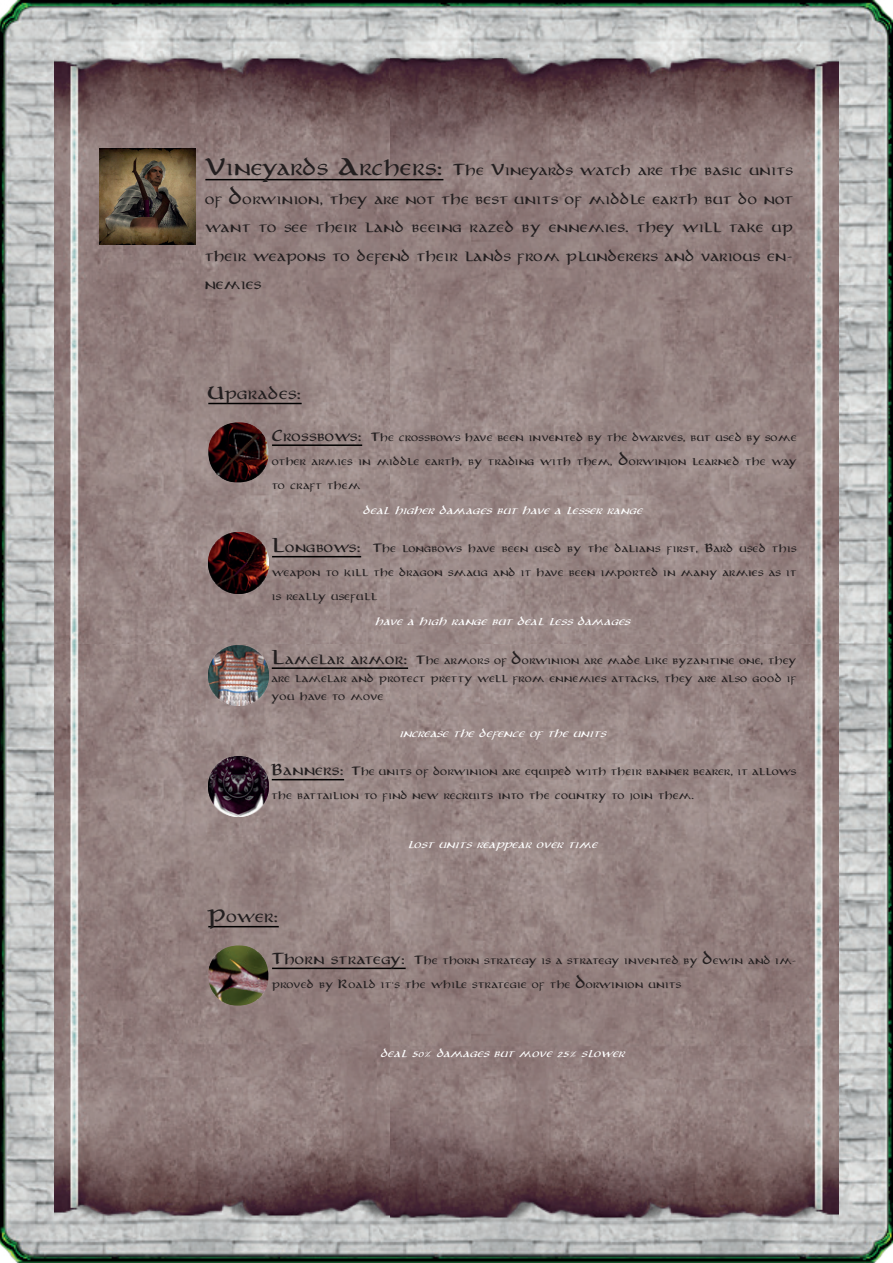
<style>
.page{position:relative;width:893px;height:1263px;background:#fff}
.page>*{position:absolute;margin:0;border:0;box-sizing:border-box;transform-origin:0 0}
.t1{font:13.5px "Aniron";color:#231f20}
.t2{font:12px "Aniron";color:#231f20}
.t3{font:9px/18px "Aniron";color:#231f20;text-align:justify}
.t4{font:italic 9px "Aniron";color:#fff}
.s1{font-size:18px}
.s2{font-size:12px}
</style>
<div class="page">
<img style="left:0;top:0;width:893px;height:1263px">
<img style="left:54px;top:644px;width:336px;height:575px">
<img style="left:390px;top:644px;width:449px;height:577px">
<img style="left:54px;top:54px;width:336px;height:590px">
<img style="left:390px;top:54px;width:449px;height:590px">
<img style="left:99px;top:149px;width:96px;height:96px">
<img style="left:208px;top:422px;width:60px;height:60px">
<img style="left:208px;top:945px;width:60px;height:60px">
<img style="left:208px;top:533px;width:60px;height:60px">
<hr style="left:205px;top:179px;width:238px;height:1px;background:#000">
<hr style="left:272px;top:444px;width:90px;height:2px;background:#000">
<hr style="left:272px;top:968px;width:134px;height:1px;background:#000">
<hr style="left:208px;top:403px;width:94px;height:1px;background:#000">
<hr style="left:272px;top:556px;width:89px;height:1px;background:#000">
<img style="left:208px;top:645px;width:60px;height:60px">
<img style="left:208px;top:757px;width:60px;height:60px">
<hr style="left:272px;top:667px;width:136px;height:2px;background:#000">
<hr style="left:272px;top:779px;width:72px;height:1px;background:#000">
<hr style="left:208px;top:926px;width:71px;height:1px;background:#000">
<h2 class="t2" style="left:205px;top:164px;width:590px"><span class="s1">Vineyards Archers:</span> The Vineyards watch are the basic units</h2>
<h2 class="t2" style="left:205px;top:192px;width:590px">of Dorwinion, they are not the best units of middle earth but do not</h2>
<h2 class="t2" style="left:205px;top:221px;width:590px">want to see their land beeing razed by ennemies. they will take up</h2>
<h2 class="t2" style="left:205px;top:249px;width:590px">their weapons to defend their lands from plunderers and various en-</h2>
<h2 class="t2" style="left:205px;top:278px;width:58px">nemies</h2>
<h1 class="t1" style="left:208px;top:386px;width:95px">Upgrades:</h1>
<p class="t3" style="left:272px;top:429px;width:527px"><span class="s2">Crossbows:</span> The crossbows have been invented by the dwarves, but used by some</p>
<p class="t3" style="left:272px;top:453px;width:527px">other armies in middle earth, by trading with them, Dorwinion learned the way</p>
<p class="t3" style="left:272px;top:477px;width:90px">to craft them</p>
<p class="t4" style="left:363px;top:505px;width:288px">dealhigherdamagesbuthavealesserrange</p>
<p class="t3" style="left:272px;top:540px;width:527px"><span class="s2">Longbows:</span> The longbows have been used by the dalians first, Bard used this</p>
<p class="t3" style="left:272px;top:564px;width:527px">weapon to kill the dragon smaug and it have been imported in many armies as it</p>
<p class="t3" style="left:272px;top:588px;width:107px">is really usefull</p>
<p class="t4" style="left:375px;top:617px;width:263px">haveahighrangebutdeallessdamages</p>
<p class="t3" style="left:272px;top:651px;width:527px"><span class="s2">Lamelar armor:</span> The armors of Dorwinion are made like byzantine one, they are lamelar and protect pretty well from ennemies attacks, they are also good if you have to move</p>
<p class="t4" style="left:399px;top:728px;width:215px">increasethedefenceoftheunits</p>
<p class="t3" style="left:272px;top:763px;width:527px"><span class="s2">Banners:</span> The units of dorwinion are equiped with their banner bearer, it allows</p>
<p class="t3" style="left:272px;top:787px;width:424px">the battailion to find new recruits into the country to join them.</p>
<h1 class="t1" style="left:208px;top:910px;width:72px">Power:</h1>
<p class="t4" style="left:408px;top:840px;width:198px">lostunitsreappearovertime</p>
<p class="t3" style="left:272px;top:952px;width:527px"><span class="s2">Thorn strategy:</span> The thorn strategy is a strategy invented by Dewin and im-</p>
<p class="t3" style="left:272px;top:976px;width:411px">proved by Roald it’s the while strategie of the Dorwinion units</p>
<p class="t4" style="left:380px;top:1049px;width:253px">deal50%damagesbutmove25%slower</p>
</div>
